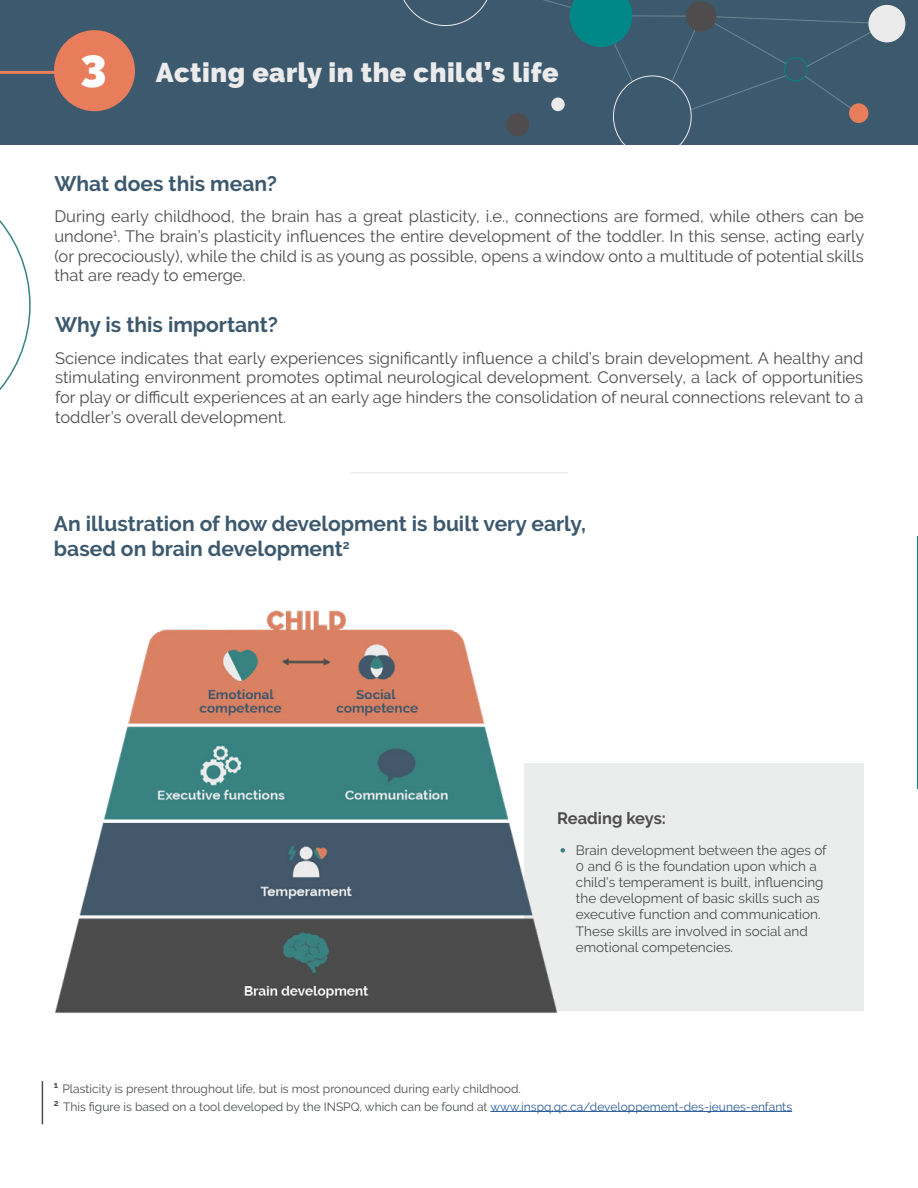
<style>
.page{position:relative;width:918px;height:1188px;background:#fff}
.page>*{position:absolute;margin:0;border:0;box-sizing:border-box;transform-origin:0 0}
.t1{font:900 27px "Raleway";letter-spacing:.02em;color:#ecebec}
.t2{font:700 21px/25.2px "Raleway";color:#3c596e}
.t3{font:16.5px/19.8px "Raleway";color:#4e4c4c;text-align:justify}
.t4{font:700 16.5px "Raleway";color:#4e4c4c}
.t5{font:13.5px/16.2px "Raleway";color:#4e4c4c}
.t6{font:12px/18px "Raleway";color:#4a4d4d}
.s1{font-size:45px;color:#fff}
.s2{color:#275b9b}
</style>
<div class="page">
<div style="left:525px;top:763px;width:339px;height:248px;background:#ebeded"></div>
<div style="left:0;top:0;width:918px;height:145px;background:#3c596e"></div>
<hr style="left:0;top:71px;width:93px;height:3px;background:#e87d5b">
<div style="left:54px;top:30px;width:81px;height:81px;background:#e87d5b;border-radius:50%"></div>
<div style="left:868px;top:5px;width:37px;height:37px;background:#ecebec;border-radius:50%"></div>
<svg style="left:403px;top:0;width:484px;height:145px"></svg>
<hr style="left:490px;top:1111px;width:302px;height:1px;background:#275b9b">
<hr style="left:42px;top:1081px;width:1px;height:43px;background:#4a4d4d">
<hr style="left:350px;top:472px;width:218px;height:2px;background:#ebeded">
<img style="left:55px;top:610px;width:508px;height:404px">
<hr style="left:917px;top:536px;width:1px;height:253px;background:#088">
<svg style="left:0;top:220px;width:31px;height:171px"></svg>
<h1 class="t1" style="left:80px;top:56px;width:480px"><span class="s1">3</span> Acting early in the child’s life</h1>
<p class="t2" style="left:54px;top:171px;width:224px">What does this mean?</p>
<p class="t3" style="left:54px;top:206px;width:812px">During early childhood, the brain has a great plasticity, i.e., connections are formed, while others can be undone<sup>1</sup>. The brain’s plasticity influences the entire development of the toddler. In this sense, acting early (or precociously), while the child is as young as possible, opens a window onto a multitude of potential skills that are ready to emerge.</p>
<p class="t2" style="left:55px;top:313px;width:224px">Why is this important?</p>
<p class="t3" style="left:55px;top:348px;width:810px">Science indicates that early experiences significantly influence a child’s brain development. A healthy and stimulating environment promotes optimal neurological development. Conversely, a lack of opportunities for play or difficult experiences at an early age hinders the consolidation of neural connections relevant to a toddler’s overall development.</p>
<p class="t2" style="left:54px;top:511px;width:534px">An illustration of how development is built very early, based on brain development<sup>2</sup></p>
<p class="t4" style="left:557px;top:809px;width:110px">Reading keys:</p>
<p class="t5" style="left:576px;top:842px;width:252px">Brain development between the ages of 0 and 6 is the foundation upon which a child’s temperament is built, influencing the development of basic skills such as executive function and communication.<br>These skills are involved in social and emotional competencies.</p>
<p class="t6" style="left:54px;top:1079px;width:740px"><sup>1</sup> Plasticity is present throughout life, but is most pronounced during early childhood.<br><sup>2</sup> This figure is based on a tool developed by the INSPQ, which can be found at <span class="s2">www.inspq.qc.ca/developpement-des-jeunes-enfants</span></p>
</div>
